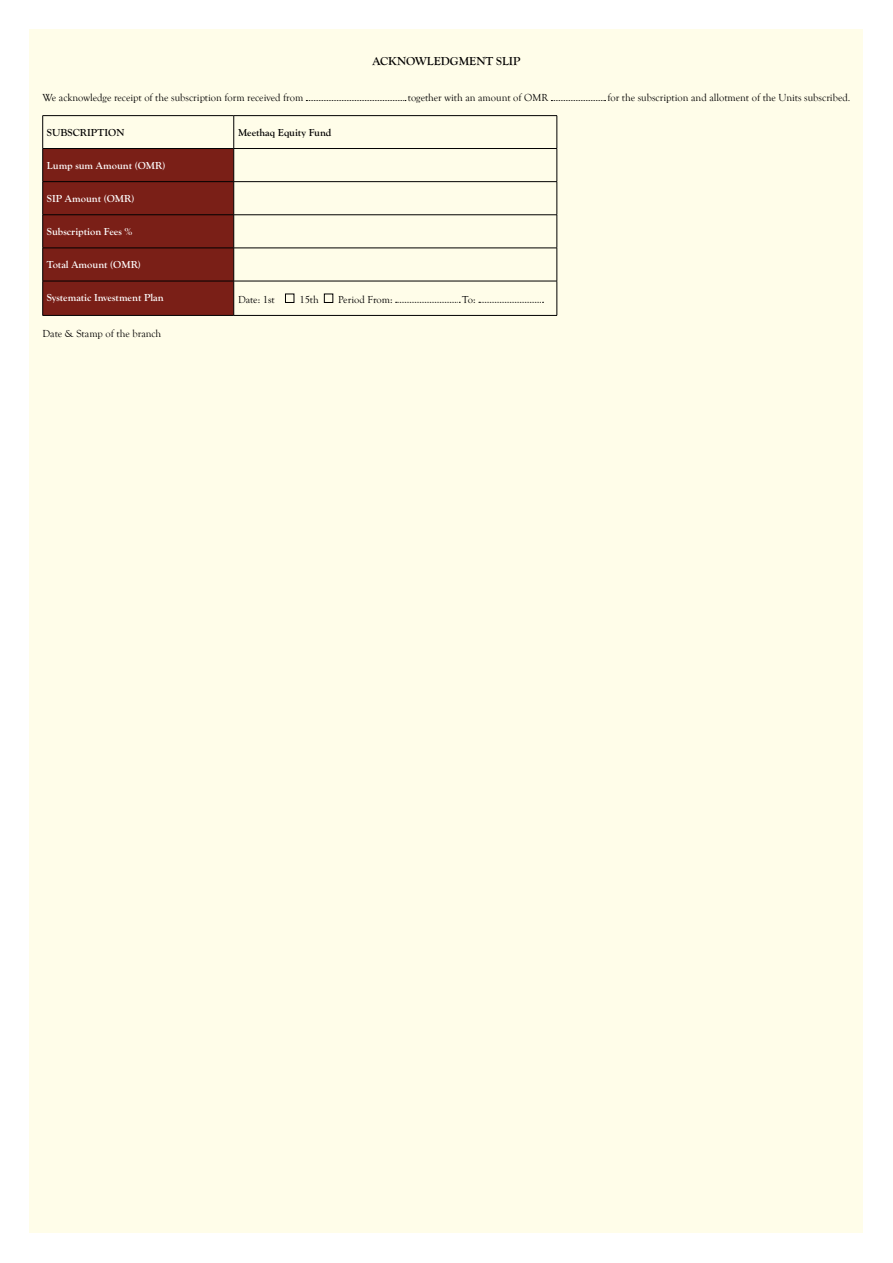
<style>
.page{position:relative;width:893px;height:1263px;background:#fff}
.page>*{position:absolute;margin:0;border:0;box-sizing:border-box;transform-origin:0 0}
.t1{font:700 12px "Goudy Old Style T";color:#000}
.t2{font:10.5px "Goudy Old Style T";color:#000}
.t3{font:700 10.5px "Goudy Old Sty";color:#fff}
.t4{font:700 10.5px "Goudy Old Sty";color:#000}
.t5{font:10.5px "Goudy Old Sty";color:#000}
</style>
<div class="page">
<div style="left:30px;top:30px;width:833px;height:1203px;background:#fffde9"></div>
<svg style="left:306px;top:100px;width:100px;height:1px"></svg>
<svg style="left:551px;top:100px;width:55px;height:1px"></svg>
<div style="left:43px;top:149px;width:190px;height:166px;background:#7a1f17"></div>
<hr style="left:43px;top:115px;width:191px;height:1px;background:#000">
<hr style="left:42px;top:116px;width:1px;height:32px;background:#000">
<hr style="left:234px;top:115px;width:323px;height:1px;background:#000">
<hr style="left:233px;top:116px;width:1px;height:32px;background:#000">
<hr style="left:557px;top:116px;width:1px;height:32px;background:#000">
<hr style="left:43px;top:148px;width:191px;height:1px;background:#000">
<hr style="left:42px;top:149px;width:1px;height:32px;background:#000">
<hr style="left:234px;top:148px;width:323px;height:1px;background:#000">
<hr style="left:233px;top:149px;width:1px;height:32px;background:#000">
<hr style="left:557px;top:149px;width:1px;height:32px;background:#000">
<hr style="left:43px;top:181px;width:191px;height:1px;background:#000">
<hr style="left:42px;top:182px;width:1px;height:33px;background:#000">
<hr style="left:234px;top:181px;width:323px;height:1px;background:#000">
<hr style="left:233px;top:182px;width:1px;height:33px;background:#000">
<hr style="left:557px;top:182px;width:1px;height:33px;background:#000">
<hr style="left:43px;top:214px;width:191px;height:1px;background:#000">
<hr style="left:42px;top:215px;width:1px;height:33px;background:#000">
<hr style="left:234px;top:214px;width:323px;height:1px;background:#000">
<hr style="left:233px;top:215px;width:1px;height:33px;background:#000">
<hr style="left:557px;top:215px;width:1px;height:33px;background:#000">
<hr style="left:43px;top:248px;width:191px;height:1px;background:#000">
<hr style="left:42px;top:248px;width:1px;height:33px;background:#000">
<hr style="left:234px;top:248px;width:323px;height:1px;background:#000">
<hr style="left:233px;top:248px;width:1px;height:33px;background:#000">
<hr style="left:557px;top:248px;width:1px;height:33px;background:#000">
<hr style="left:43px;top:281px;width:191px;height:1px;background:#000">
<hr style="left:42px;top:281px;width:1px;height:34px;background:#000">
<hr style="left:234px;top:281px;width:323px;height:1px;background:#000">
<hr style="left:233px;top:281px;width:1px;height:34px;background:#000">
<hr style="left:557px;top:281px;width:1px;height:34px;background:#000">
<hr style="left:43px;top:315px;width:191px;height:1px;background:#000">
<hr style="left:234px;top:315px;width:323px;height:1px;background:#000">
<div style="left:285px;top:294px;width:9px;height:9px;border:1px solid #000"></div>
<div style="left:324px;top:294px;width:9px;height:9px;border:1px solid #000"></div>
<svg style="left:396px;top:302px;width:64px;height:1px"></svg>
<svg style="left:479px;top:302px;width:64px;height:1px"></svg>
<p class="t1" style="left:372px;top:55px;width:149px">ACKNOWLEDGMENT SLIP</p>
<p class="t2" style="left:43px;top:92px;width:262px">We acknowledge receipt of the subscription form received from</p>
<p class="t2" style="left:408px;top:92px;width:142px">together with an amount of OMR</p>
<p class="t2" style="left:607px;top:92px;width:244px">for the subscription and allotment of the Units subscribed.</p>
<p class="t4" style="left:47px;top:126px;width:79px">SUBSCRIPTION</p>
<p class="t4" style="left:238px;top:126px;width:95px">Meethaq Equity Fund</p>
<p class="t3" style="left:47px;top:159px;width:120px">Lump sum Amount (OMR)</p>
<p class="t3" style="left:47px;top:192px;width:89px">SIP Amount (OMR)</p>
<p class="t3" style="left:47px;top:226px;width:87px">Subscription Fees %</p>
<p class="t3" style="left:47px;top:259px;width:95px">Total Amount (OMR)</p>
<p class="t3" style="left:47px;top:292px;width:118px">Systematic Investment Plan</p>
<p class="t5" style="left:238px;top:293px;width:38px">Date: 1st</p>
<p class="t5" style="left:299px;top:293px;width:21px">15th</p>
<p class="t5" style="left:338px;top:293px;width:56px">Period From:</p>
<p class="t5" style="left:462px;top:293px;width:15px">To:</p>
<p class="t2" style="left:43px;top:327px;width:120px">Date &amp; Stamp of the branch</p>
</div>
